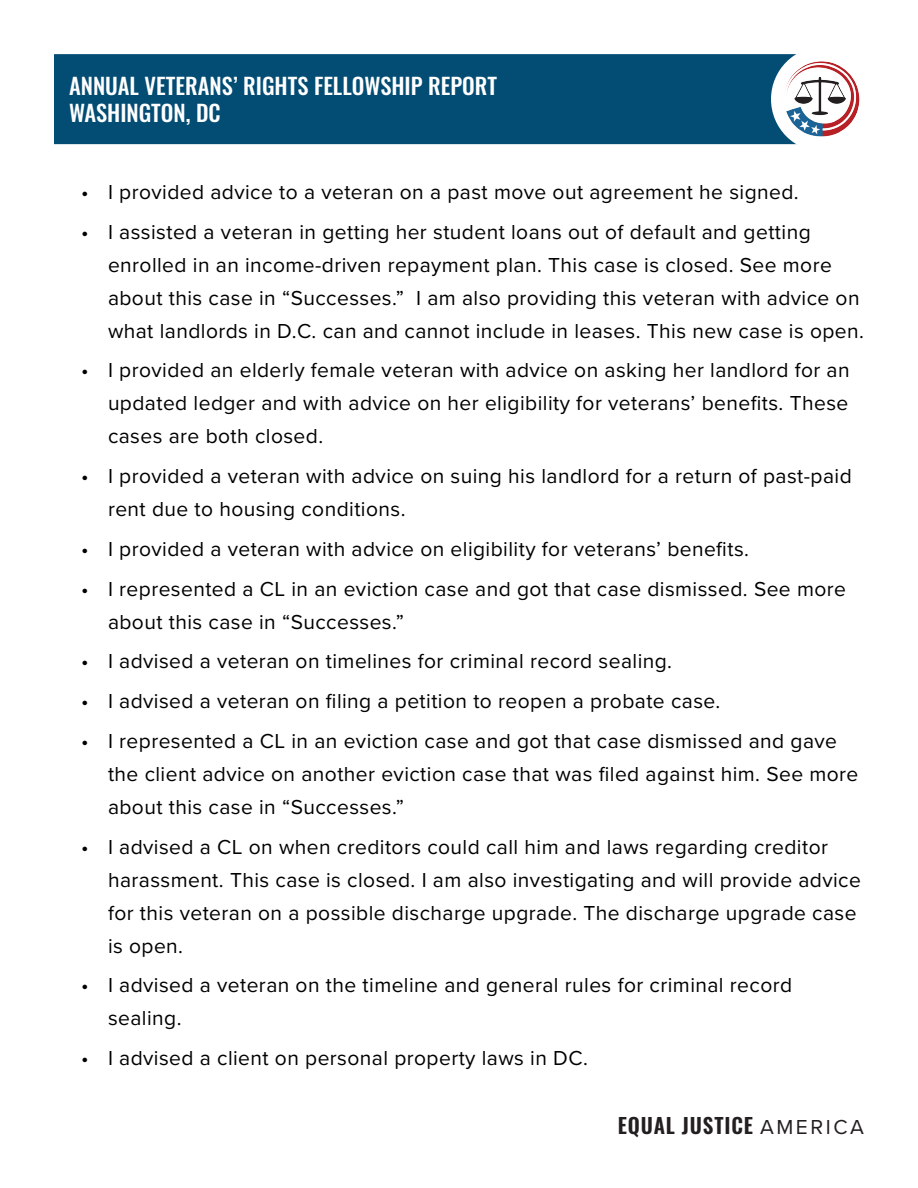
<style>
.page{position:relative;width:918px;height:1188px;background:#fff}
.page>*{position:absolute;margin:0;border:0;box-sizing:border-box;transform-origin:0 0}
.t1{font:500 22.5px "Oswald";color:#fff}
.t2{font:21px/33px "Proxima Nova";letter-spacing:.02em;color:#000}
.t3{font:600 21px "Oswald";letter-spacing:.04em;color:#231f20}
.s1{font-family:"Proxima Nova";font-weight:400}
</style>
<div class="page">
<div style="left:54px;top:54px;width:756px;height:90px;background:#034c73;border:2px solid #034c73"></div>
<div style="left:771px;top:47px;width:105px;height:105px;background:#fff;border-radius:50%"></div>
<img style="left:785px;top:62px;width:73px;height:75px">
<div style="left:781px;top:60px;width:79px;height:79px;border:1px solid #fff;border-radius:50%"></div>
<p class="t1" style="left:69px;top:74px;width:430px">ANNUAL VETERANS’ RIGHTS FELLOWSHIP REPORT</p>
<p class="t1" style="left:69px;top:101px;width:153px">WASHINGTON, DC</p>
<p class="t2" style="left:81px;top:174px;width:719px">• I provided advice to a veteran on a past move out agreement he signed.</p>
<p class="t2" style="left:108px;top:214px;width:758px;text-indent:-27px">• I assisted a veteran in getting her student loans out of default and getting enrolled in an income-driven repayment plan. This case is closed. See more about this case in “Successes.” I am also providing this veteran with advice on what landlords in D.C. can and cannot include in leases. This new case is open.</p>
<p class="t2" style="left:108px;top:353px;width:743px;text-align:justify;text-indent:-27px">• I provided an elderly female veteran with advice on asking her landlord for an updated ledger and with advice on her eligibility for veterans’ benefits. These cases are both closed.</p>
<p class="t2" style="left:108px;top:459px;width:745px;text-indent:-27px">• I provided a veteran with advice on suing his landlord for a return of past-paid rent due to housing conditions.</p>
<p class="t2" style="left:81px;top:531px;width:670px">• I provided a veteran with advice on eligibility for veterans’ benefits.</p>
<p class="t2" style="left:108px;top:571px;width:740px;text-indent:-27px">• I represented a CL in an eviction case and got that case dismissed. See more about this case in “Successes.”</p>
<p class="t2" style="left:81px;top:644px;width:593px">• I advised a veteran on timelines for criminal record sealing.</p>
<p class="t2" style="left:81px;top:684px;width:641px">• I advised a veteran on filing a petition to reopen a probate case.</p>
<p class="t2" style="left:108px;top:723px;width:752px;text-indent:-27px">• I represented a CL in an eviction case and got that case dismissed and gave the client advice on another eviction case that was filed against him. See more about this case in “Successes.”</p>
<p class="t2" style="left:108px;top:829px;width:754px;text-indent:-27px">• I advised a CL on when creditors could call him and laws regarding creditor harassment. This case is closed. I am also investigating and will provide advice for this veteran on a possible discharge upgrade. The discharge upgrade case is open.</p>
<p class="t2" style="left:108px;top:968px;width:686px;text-indent:-27px">• I advised a veteran on the timeline and general rules for criminal record sealing.</p>
<p class="t2" style="left:81px;top:1041px;width:508px">• I advised a client on personal property laws in DC.</p>
<p class="t3" style="left:618px;top:1114px;width:248px">EQUAL JUSTICE <span class="s1">AMERICA</span></p>
</div>
